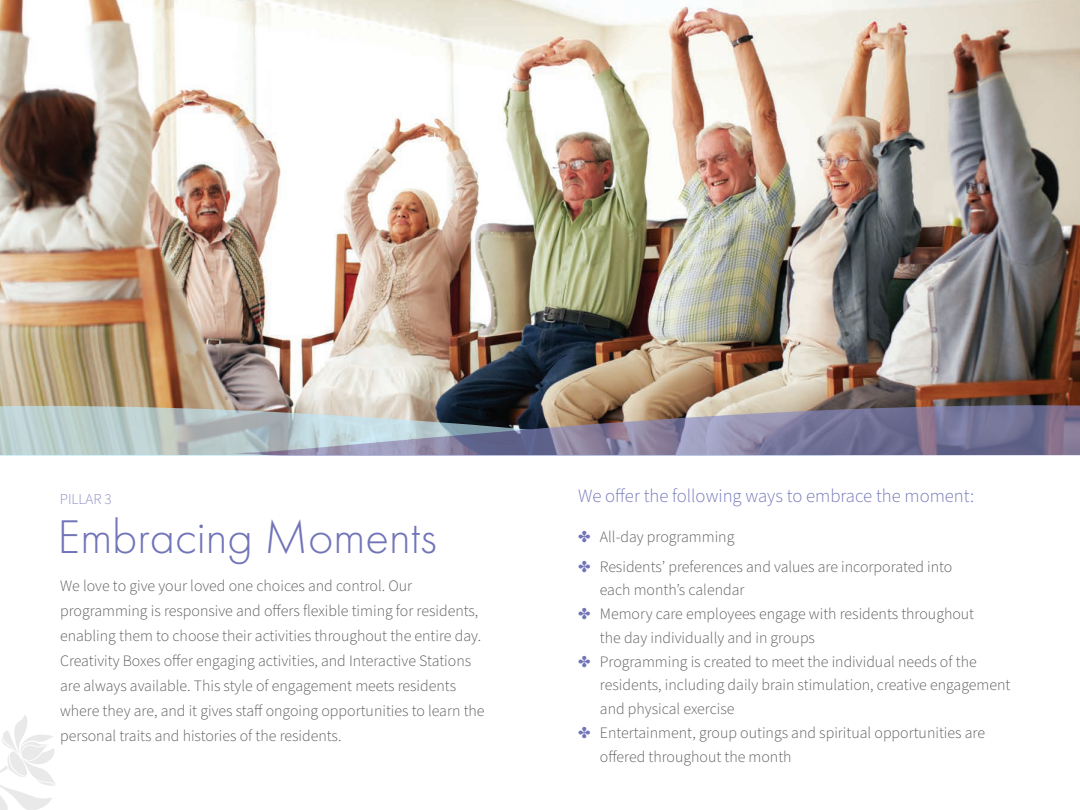
<style>
.page{position:relative;width:1080px;height:810px;background:#fff}
.page>*{position:absolute;margin:0;border:0;box-sizing:border-box;transform-origin:0 0}
.Headline{font:300 49px "Futura PT";color:#7174b7}
.regular{font:300 18.75px "Source Sans Pro";color:#7174b7}
.regular-2{font:300 15.88px/25px "Source Sans Pro";color:#58585a}
.regular-3{font:300 15.88px/23.8px "Source Sans Pro";color:#57585a}
.Body_A{font:300 15.88px "Source Sans Pro";color:#57585a}
.Headline-2{font:300 15px "Source Sans Pro";color:#878ac3}
.s1{color:#7174b7}
</style>
<div class="page">
<img style="left:0;top:0;width:1080px;height:406px">
<svg style="left:0;top:406px;width:234px;height:50px;background:#b9cac8"></svg>
<svg style="left:234px;top:405px;width:846px;height:51px;background:#8a889c"></svg>
<svg style="left:0;top:715px;width:55px;height:95px"></svg>
<p class="Headline-2" style="left:60px;top:489px;width:54px">PILLAR 3</p>
<p class="Headline" style="left:58px;top:509px;width:381px">Embracing Moments</p>
<p class="regular-2" style="left:60px;top:574px;width:426px">We love to give your loved one choices and control. Our programming is responsive and offers flexible timing for residents, enabling them to choose their activities throughout the entire day.<br>Creativity Boxes offer engaging activities, and Interactive Stations are always available. This style of engagement meets residents where they are, and it gives staff ongoing opportunities to learn the personal traits and histories of the residents.</p>
<p class="regular" style="left:578px;top:484px;width:398px">We offer the following ways to embrace the moment:</p>
<p class="Body_A" style="left:578px;top:526px;width:158px"><span class="s1">✤</span> All-day programming</p>
<p class="regular-3" style="left:600px;top:555px;width:354px;text-indent:-22px"><span class="s1">✤</span> Residents’ preferences and values are incorporated into each month’s calendar</p>
<p class="regular-3" style="left:600px;top:603px;width:376px;text-indent:-22px"><span class="s1">✤</span> Memory care employees engage with residents throughout the day individually and in groups</p>
<p class="regular-3" style="left:600px;top:650px;width:412px;text-indent:-22px"><span class="s1">✤</span> Programming is created to meet the individual needs of the residents, including daily brain stimulation, creative engagement and physical exercise</p>
<p class="regular-3" style="left:600px;top:721px;width:387px;text-indent:-22px"><span class="s1">✤</span> Entertainment, group outings and spiritual opportunities are offered throughout the month</p>
</div>
